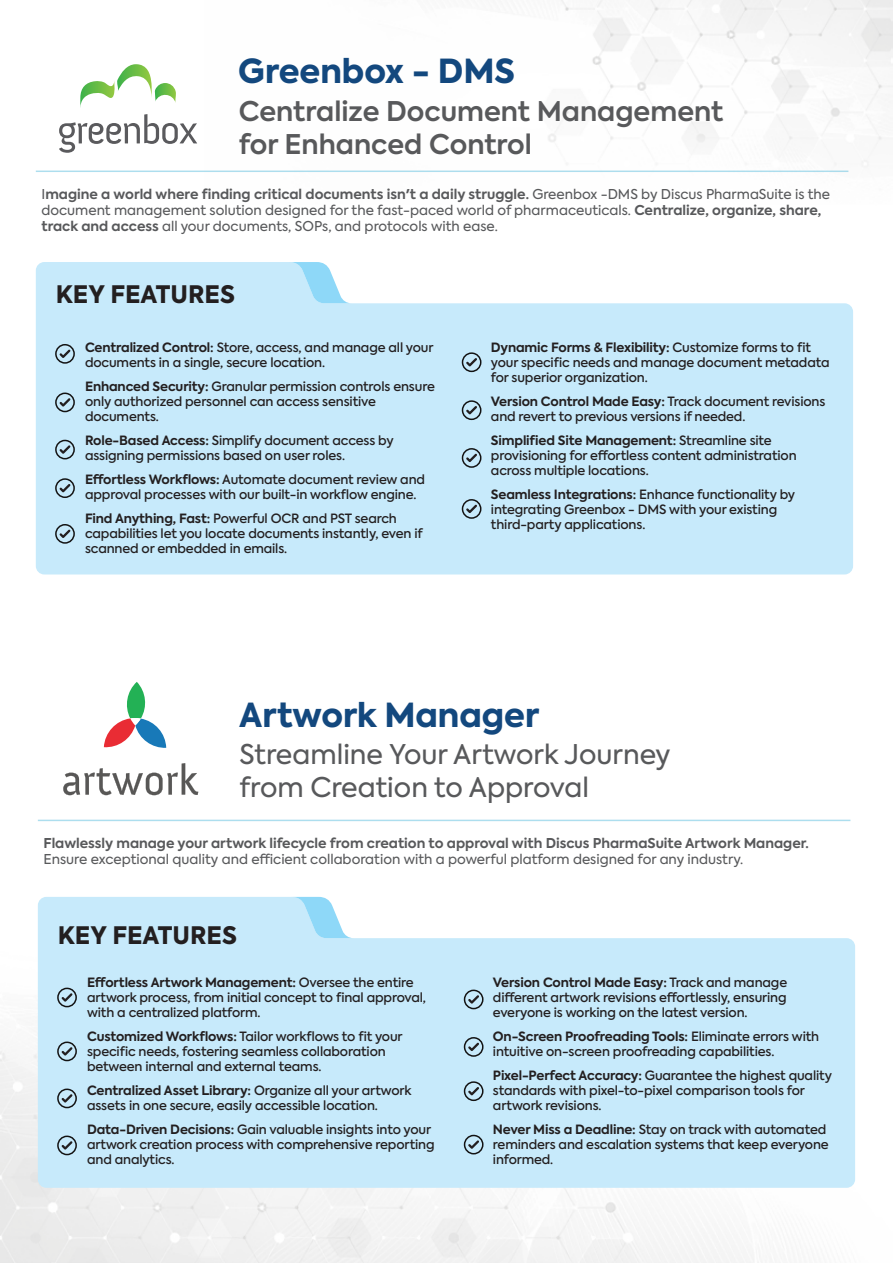
<style>
.page{position:relative;width:893px;height:1263px;background:#fff}
.page>*{position:absolute;margin:0;border:0;box-sizing:border-box;transform-origin:0 0}
.t1{font:800 33px "Axiforma";color:#13487e}
.t2{font:27px/32.4px "Axiforma";color:#58595b}
.t3{font:600 27px/32.4px "Axiforma";color:#58595b}
.t4{font:800 24px "Axiforma";color:#231f20}
.t5{font:13.5px/16.2px "Axiforma";color:#58595b}
.t6{font:700 13.5px "Axiforma";color:#58595b}
.t7{font:500 12.75px/15px "Axiforma";letter-spacing:-.01em;color:#231f20}
.s1{font-weight:700}
</style>
<div class="page">
<img style="left:0;top:0;width:893px;height:1263px">
<svg style="left:38px;top:897px;width:817px;height:291px;background:#cbebfb"></svg>
<svg style="left:291px;top:897px;width:63px;height:41px"></svg>
<div style="left:57px;top:987px;width:20px;height:20px;border:2px solid #131313;border-radius:50%"></div>
<svg style="left:62px;top:993px;width:11px;height:9px"></svg>
<div style="left:57px;top:1041px;width:20px;height:20px;border:2px solid #131313;border-radius:50%"></div>
<svg style="left:62px;top:1047px;width:11px;height:9px"></svg>
<div style="left:57px;top:1088px;width:20px;height:20px;border:2px solid #131313;border-radius:50%"></div>
<svg style="left:62px;top:1094px;width:11px;height:9px"></svg>
<div style="left:57px;top:1135px;width:20px;height:20px;border:2px solid #131313;border-radius:50%"></div>
<svg style="left:62px;top:1141px;width:11px;height:9px"></svg>
<div style="left:464px;top:989px;width:20px;height:20px;border:2px solid #131313;border-radius:50%"></div>
<svg style="left:468px;top:995px;width:11px;height:9px"></svg>
<div style="left:464px;top:1037px;width:20px;height:20px;border:2px solid #131313;border-radius:50%"></div>
<svg style="left:468px;top:1042px;width:11px;height:9px"></svg>
<div style="left:464px;top:1081px;width:20px;height:20px;border:2px solid #131313;border-radius:50%"></div>
<svg style="left:468px;top:1087px;width:11px;height:8px"></svg>
<div style="left:464px;top:1135px;width:20px;height:19px;border:2px solid #131313;border-radius:50%"></div>
<svg style="left:468px;top:1140px;width:11px;height:9px"></svg>
<hr style="left:38px;top:820px;width:812px;height:1px;background:#4eb8db">
<svg style="left:63px;top:763px;width:135px;height:32px"></svg>
<svg style="left:104px;top:682px;width:62px;height:66px"></svg>
<svg style="left:36px;top:262px;width:817px;height:312px;background:#cbebfb"></svg>
<svg style="left:289px;top:262px;width:62px;height:41px"></svg>
<div style="left:55px;top:344px;width:20px;height:20px;border:2px solid #131313;border-radius:50%"></div>
<svg style="left:60px;top:349px;width:11px;height:9px"></svg>
<div style="left:55px;top:392px;width:20px;height:20px;border:2px solid #131313;border-radius:50%"></div>
<svg style="left:60px;top:398px;width:11px;height:9px"></svg>
<div style="left:55px;top:440px;width:20px;height:19px;border:2px solid #131313;border-radius:50%"></div>
<svg style="left:60px;top:445px;width:11px;height:9px"></svg>
<div style="left:55px;top:478px;width:20px;height:20px;border:2px solid #131313;border-radius:50%"></div>
<svg style="left:60px;top:484px;width:11px;height:8px"></svg>
<div style="left:55px;top:524px;width:20px;height:20px;border:2px solid #131313;border-radius:50%"></div>
<svg style="left:60px;top:529px;width:11px;height:9px"></svg>
<div style="left:462px;top:352px;width:20px;height:20px;border:2px solid #131313;border-radius:50%"></div>
<svg style="left:466px;top:358px;width:11px;height:9px"></svg>
<div style="left:462px;top:400px;width:20px;height:20px;border:2px solid #131313;border-radius:50%"></div>
<svg style="left:466px;top:406px;width:11px;height:9px"></svg>
<div style="left:462px;top:448px;width:20px;height:20px;border:2px solid #131313;border-radius:50%"></div>
<svg style="left:466px;top:454px;width:11px;height:8px"></svg>
<div style="left:462px;top:499px;width:20px;height:20px;border:2px solid #131313;border-radius:50%"></div>
<svg style="left:466px;top:505px;width:11px;height:8px"></svg>
<hr style="left:36px;top:171px;width:812px;height:1px;background:#4eb8db">
<svg style="left:59px;top:64px;width:138px;height:89px"></svg>
<h1 class="t1" style="left:238px;top:48px;width:278px">Greenbox - DMS</h1>
<h2 class="t3" style="left:239px;top:96px;width:486px">Centralize Document Management for Enhanced Control</h2>
<p class="t5" style="left:41px;top:186px;width:790px">I<span class="s1">magine a world where finding critical documents isn't a daily struggle.</span> Greenbox -DMS by Discus PharmaSuite is the document management solution designed for the fast-paced world of pharmaceuticals. <span class="s1">Centralize, organize, share, track and access</span> all your documents, SOPs, and protocols with ease.</p>
<h3 class="t4" style="left:56px;top:277px;width:181px">KEY FEATURES</h3>
<p class="t7" style="left:85px;top:340px;width:350px"><span class="s1">Centralized Control:</span> Store, access, and manage all your documents in a single, secure location.</p>
<p class="t7" style="left:85px;top:379px;width:351px"><span class="s1">Enhanced Security:</span> Granular permission controls ensure only authorized personnel can access sensitive documents.</p>
<p class="t7" style="left:85px;top:433px;width:310px"><span class="s1">Role-Based Access:</span> Simplify document access by assigning permissions based on user roles.</p>
<p class="t7" style="left:85px;top:472px;width:342px"><span class="s1">Effortless Workflows:</span> Automate document review and approval processes with our built-in workflow engine.</p>
<p class="t7" style="left:85px;top:511px;width:339px"><span class="s1">Find Anything, Fast:</span> Powerful OCR and PST search capabilities let you locate documents instantly, even if scanned or embedded in emails.</p>
<p class="t7" style="left:491px;top:340px;width:340px"><span class="s1">Dynamic Forms &amp; Flexibility:</span> Customize forms to fit your specific needs and manage document metadata for superior organization.</p>
<p class="t7" style="left:491px;top:394px;width:336px"><span class="s1">Version Control Made Easy:</span> Track document revisions and revert to previous versions if needed.</p>
<p class="t7" style="left:491px;top:433px;width:307px"><span class="s1">Simplified Site Management:</span> Streamline site provisioning for effortless content administration across multiple locations.</p>
<p class="t7" style="left:491px;top:487px;width:306px"><span class="s1">Seamless Integrations:</span> Enhance functionality by integrating Greenbox - DMS with your existing third-party applications.</p>
<h1 class="t1" style="left:239px;top:692px;width:302px">Artwork Manager</h1>
<h2 class="t2" style="left:240px;top:739px;width:432px">Streamline Your Artwork Journey from Creation to Approval</h2>
<p class="t6" style="left:44px;top:833px;width:767px">Flawlessly manage your artwork lifecycle from creation to approval with Discus PharmaSuite Artwork Manager.</p>
<p class="t5" style="left:44px;top:851px;width:701px">Ensure exceptional quality and efficient collaboration with a powerful platform designed for any industry.</p>
<h3 class="t4" style="left:58px;top:918px;width:181px">KEY FEATURES</h3>
<p class="t7" style="left:87px;top:975px;width:341px"><span class="s1">Effortless Artwork Management:</span> Oversee the entire artwork process, from initial concept to final approval, with a centralized platform.</p>
<p class="t7" style="left:87px;top:1029px;width:317px"><span class="s1">Customized Workflows:</span> Tailor workflows to fit your specific needs, fostering seamless collaboration between internal and external teams.</p>
<p class="t7" style="left:87px;top:1083px;width:326px"><span class="s1">Centralized Asset Library:</span> Organize all your artwork assets in one secure, easily accessible location.</p>
<p class="t7" style="left:87px;top:1122px;width:349px"><span class="s1">Data-Driven Decisions:</span> Gain valuable insights into your artwork creation process with comprehensive reporting and analytics.</p>
<p class="t7" style="left:493px;top:975px;width:296px;text-align:justify"><span class="s1">Version Control Made Easy:</span> Track and manage different artwork revisions effortlessly, ensuring everyone is working on the latest version.</p>
<p class="t7" style="left:493px;top:1029px;width:328px"><span class="s1">On-Screen Proofreading Tools:</span> Eliminate errors with intuitive on-screen proofreading capabilities.</p>
<p class="t7" style="left:493px;top:1068px;width:340px"><span class="s1">Pixel-Perfect Accuracy:</span> Guarantee the highest quality standards with pixel-to-pixel comparison tools for artwork revisions.</p>
<p class="t7" style="left:493px;top:1122px;width:337px"><span class="s1">Never Miss a Deadline:</span> Stay on track with automated reminders and escalation systems that keep everyone informed.</p>
</div>
